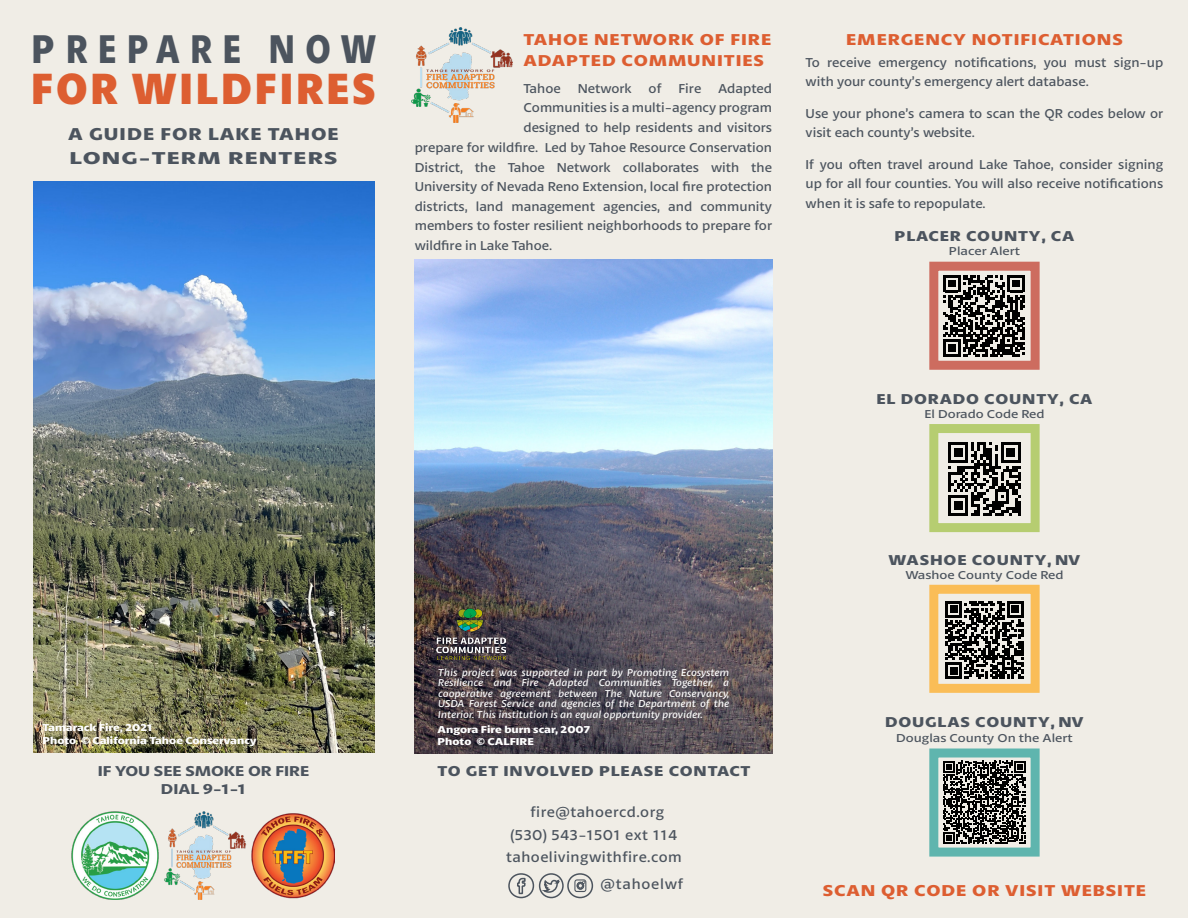
<style>
.page{position:relative;width:1188px;height:918px;background:#f0ede6}
.page>*{position:absolute;margin:0;border:0;box-sizing:border-box;transform-origin:0 0}
.t1{font:800 45.75px "Petala Pro";letter-spacing:.07em;color:#dd5e31;scale:.88 1}
.t2{font:700 42px "Petala Pro";letter-spacing:.32em;color:#4c545e;scale:.84 1}
.t3{font:700 18px/24px "Petala Pro";letter-spacing:.05em;color:#4c545e;scale:1.11 1}
.t4{font:700 16.5px/21px "Petala Pro";letter-spacing:.05em;color:#dd5e31;scale:1.11 1}
.t5{font:700 15px "Petala Pro";letter-spacing:.05em;color:#4c545e;scale:1.11 1}
.t6{font:15px "Petala Pro";letter-spacing:.03em;color:#4c545e}
.t7{font:600 15px/18px "Petala Pro";color:#4c545e;text-align:center;scale:1.11 1}
.t8{font:15px "Petala Pro";letter-spacing:.05em;color:#4c545e}
.t9{font:13.5px/19.6px "Petala Pro";color:#4c545e;text-align:justify}
.t10{font:12px "Petala Pro";color:#4c545e;scale:1.11 1}
.t11{font:italic 10.5px/10.5px "Petala Pro";color:#fff;text-align:justify}
.t12{font:700 10.5px/12.6px "Petala Pro";color:#fff;scale:1.11 1}
</style>
<div class="page">
<img style="left:414px;top:259px;width:358px;height:494px">
<div style="left:929px;top:585px;width:111px;height:108px;border:9px solid #fabd57"></div>
<div style="left:929px;top:262px;width:111px;height:108px;border:9px solid #cd6c5f"></div>
<svg style="left:946px;top:601px;width:77px;height:78px"></svg>
<svg style="left:943px;top:275px;width:82px;height:82px"></svg>
<img style="left:34px;top:182px;width:341px;height:571px">
<img style="left:71px;top:812px;width:264px;height:87px">
<img style="left:412px;top:27px;width:100px;height:95px">
<img style="left:437px;top:609px;width:69px;height:51px">
<svg style="left:508px;top:873px;width:55px;height:26px"></svg>
<svg style="left:574px;top:879px;width:12px;height:13px"></svg>
<div style="left:567px;top:873px;width:26px;height:25px;border:2px solid #4c545e;border-radius:50%"></div>
<svg style="left:948px;top:442px;width:73px;height:74px"></svg>
<div style="left:929px;top:424px;width:111px;height:108px;border:9px solid #b6cd71"></div>
<svg style="left:943px;top:761px;width:83px;height:83px"></svg>
<div style="left:929px;top:749px;width:111px;height:108px;border:9px solid #5fb5ae"></div>
<p class="t2" style="left:32px;top:25px;width:412px">PREPARE NOW</p>
<h1 class="t1" style="left:31px;top:62px;width:393px">FOR WILDFIRES</h1>
<p class="t3" style="left:68px;top:122px;width:245px">A GUIDE FOR LAKE TAHOE<br>LONG-TERM RENTERS</p>
<p class="t4" style="left:524px;top:29px;width:225px">TAHOE NETWORK OF FIRE<br>ADAPTED COMMUNITIES</p>
<p class="t9" style="left:524px;top:79px;width:39px">Tahoe</p>
<p class="t9" style="left:578px;top:79px;width:56px">Network</p>
<p class="t9" style="left:649px;top:79px;width:54px">of Fire</p>
<p class="t9" style="left:524px;top:79px;width:250px;text-align:right">Adapted<br>Communities is a multi-agency program</p>
<p class="t9" style="left:415px;top:118px;width:359px;text-indent:109px">designed to help residents and visitors prepare for wildfre. Led by Tahoe Resource Conservation District, the Tahoe Network collaborates with the University of Nevada Reno Extension, local fre protection districts, land management agencies, and community members to foster resilient neighborhoods to prepare for wildfre in Lake Tahoe.</p>
<p class="t4" style="left:846px;top:29px;width:251px">EMERGENCY NOTIFICATIONS</p>
<p class="t9" style="left:806px;top:53px;width:359px">To receive emergency notifcations, you must sign-up with your county’s emergency alert database.</p>
<p class="t9" style="left:806px;top:104px;width:359px">Use your phone’s camera to scan the QR codes below or visit each county’s website.</p>
<p class="t9" style="left:806px;top:155px;width:359px">If you ofen travel around Lake Tahoe, consider signing up for all four counties. You will also receive notifcations when it is safe to repopulate.</p>
<p class="t5" style="left:895px;top:227px;width:164px">PLACER COUNTY, CA</p>
<p class="t10" style="left:949px;top:245px;width:65px">Placer Alert</p>
<p class="t12" style="left:43px;top:721px;width:194px">Tamarack Fire, 2021<br>Photo © California Tahoe Conservancy</p>
<p class="t7" style="left:98px;top:762px;width:192px">IF YOU SEE SMOKE OR FIRE<br>DIAL 9-1-1</p>
<p class="t11" style="left:438px;top:667px;width:292px">This project was supported in part by Promoting Ecosystem Resilience and Fire Adapted Communities Together, a cooperative agreement between The Nature Conservancy, USDA Forest Service and agencies of the Department of the Interior. This institution is an equal opportunity provider.</p>
<p class="t12" style="left:438px;top:723px;width:139px">Angora Fire burn scar, 2007<br>Photo © CALFIRE</p>
<p class="t5" style="left:437px;top:762px;width:284px">TO GET INVOLVED PLEASE CONTACT</p>
<p class="t6" style="left:531px;top:804px;width:135px">fire@tahoercd.org</p>
<p class="t6" style="left:510px;top:827px;width:169px">(530) 543-1501 ext 114</p>
<p class="t6" style="left:506px;top:849px;width:177px">tahoelivingwithfire.com</p>
<p class="t8" style="left:601px;top:876px;width:84px">@tahoelwf</p>
<p class="t5" style="left:876px;top:390px;width:196px">EL DORADO COUNTY, CA</p>
<p class="t10" style="left:924px;top:408px;width:110px">El Dorado Code Red</p>
<p class="t5" style="left:888px;top:551px;width:174px">WASHOE COUNTY, NV</p>
<p class="t10" style="left:905px;top:568px;width:144px">Washoe County Code Red</p>
<p class="t5" style="left:885px;top:714px;width:181px">DOUGLAS COUNTY, NV</p>
<p class="t10" style="left:896px;top:731px;width:160px">Douglas County On the Alert</p>
<p class="t4" style="left:823px;top:881px;width:293px">SCAN QR CODE OR VISIT WEBSITE</p>
</div>
